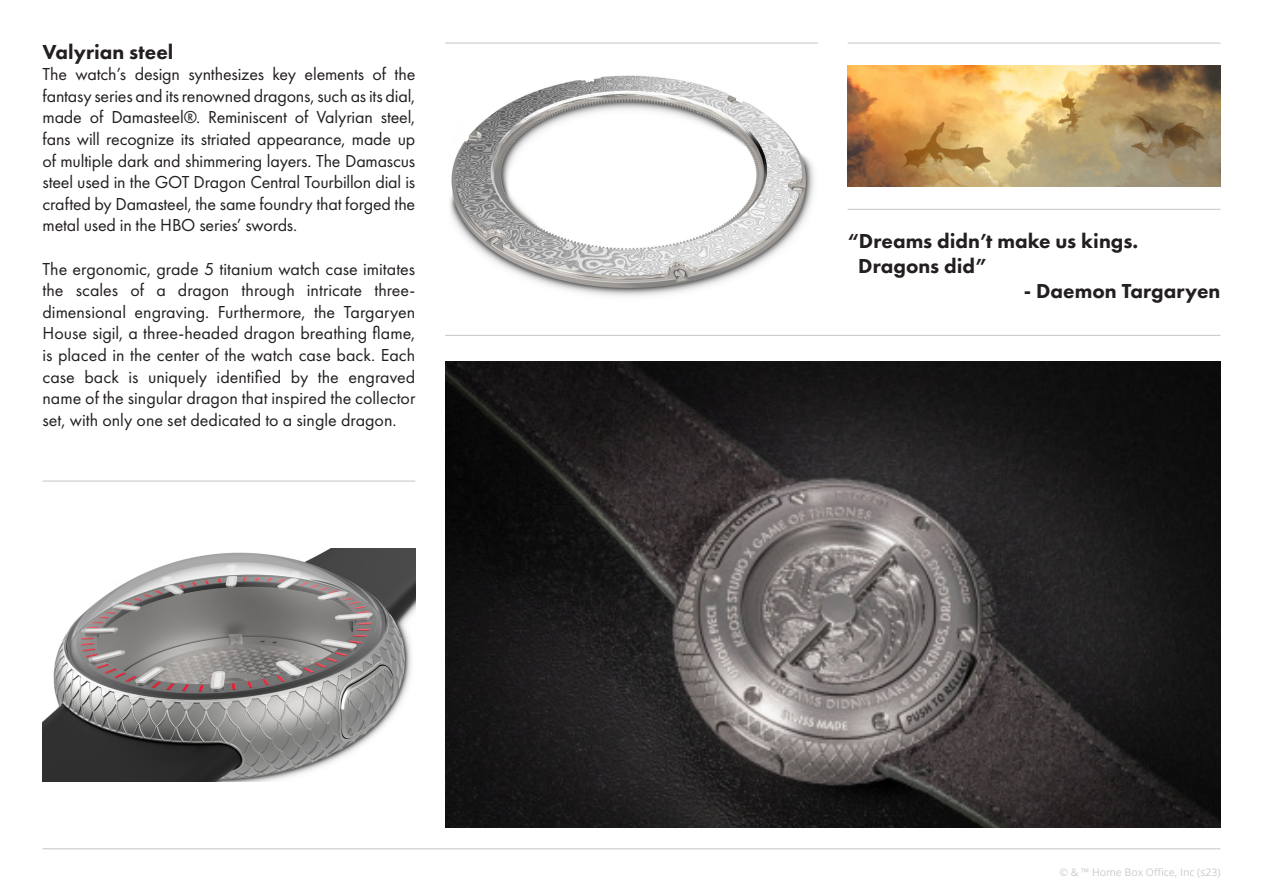
<style>
.page{position:relative;width:1263px;height:893px;background:#fff}
.page>*{position:absolute;margin:0;border:0;box-sizing:border-box;transform-origin:0 0}
.Titre-chapitre{font:800 21px/25.2px "Futura PT";color:#231f20}
.TXT-COURANT{font:800 21px "Futura PT";color:#231f20}
.TXT-COURANT-2{font:18px/21.6px "Futura PT";letter-spacing:-.005em;color:#231f20;text-align:justify}
.t1{font:10.5px "Open Sans";color:#ccc}
</style>
<div class="page">
<hr style="left:445px;top:335px;width:775px;height:1px;background:#ccc">
<hr style="left:445px;top:43px;width:373px;height:1px;background:#ccc">
<hr style="left:848px;top:43px;width:372px;height:1px;background:#ccc">
<hr style="left:43px;top:480px;width:372px;height:2px;background:#ccc">
<hr style="left:848px;top:209px;width:372px;height:1px;background:#ccc">
<hr style="left:43px;top:848px;width:1177px;height:1px;background:#ccc">
<img style="left:445px;top:362px;width:775px;height:466px">
<img style="left:848px;top:66px;width:372px;height:121px">
<img style="left:450px;top:75px;width:364px;height:221px">
<img style="left:43px;top:548px;width:372px;height:233px">
<p class="TXT-COURANT" style="left:43px;top:38px;width:132px">Valyrian steel</p>
<p class="TXT-COURANT-2" style="left:43px;top:63px;width:374px">The watch’s design synthesizes key elements of the fantasy series and its renowned dragons, such as its dial, made of Damasteel®. Reminiscent of Valyrian steel, fans will recognize its striated appearance, made up of multiple dark and shimmering layers. The Damascus steel used in the GOT Dragon Central Tourbillon dial is crafted by Damasteel, the same foundry that forged the metal used in the HBO series’ swords.</p>
<p class="TXT-COURANT-2" style="left:43px;top:258px;width:374px">The ergonomic, grade 5 titanium watch case imitates the scales of a dragon through intricate three&shy;dimensional engraving. Furthermore, the Targaryen House sigil, a three-headed dragon breathing flame, is placed in the center of the watch case back. Each case back is uniquely identified by the engraved name of the singular dragon that inspired the collector set, with only one set dedicated to a single dragon.</p>
<p class="Titre-chapitre" style="left:858px;top:228px;width:282px;text-indent:-10px">“Dreams didn’t make us kings.<br>Dragons did”</p>
<p class="Titre-chapitre" style="left:1024px;top:278px;width:198px">- Daemon Targaryen</p>
<p class="t1" style="left:1059px;top:865px;width:163px">© &amp; ™ Home Box Office, Inc (s23)</p>
</div>
